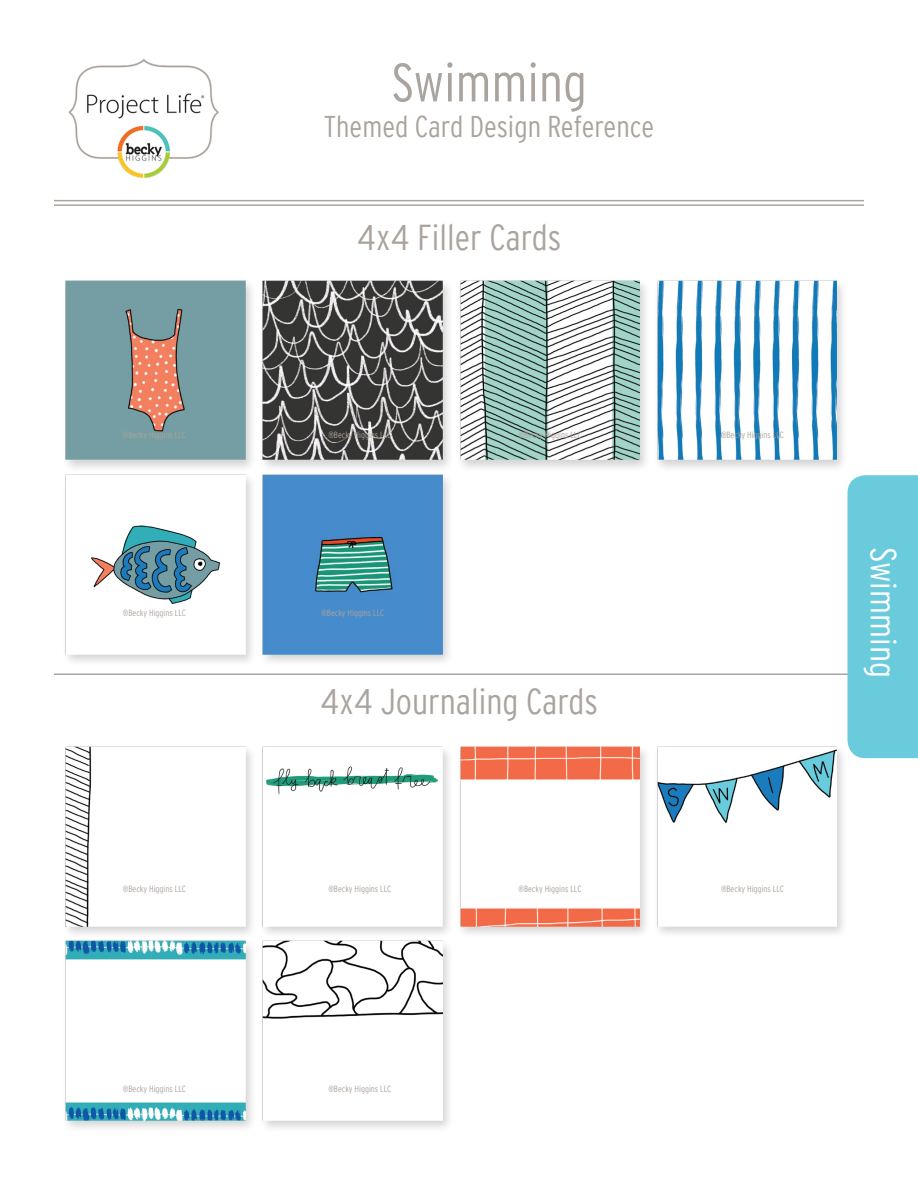
<style>
.page{position:relative;width:918px;height:1188px;background:#fff}
.page>*{position:absolute;margin:0;border:0;box-sizing:border-box;transform-origin:0 0}
.t1{font:54px "Interstate Cond Mono Lgt";color:#aba39d}
.t2{font:36px "Interstate Cond Mono Lgt";color:#aba39d}
.t3{font:36px "Interstate Cond Mono Lgt";color:#fff}
.t4{font:30px "Interstate Cond Mono Lgt";color:#aba39d}
.t5{font:9px "Interstate Cond Mono Lgt";color:#aba39d}
</style>
<div class="page">
<img style="left:68px;top:58px;width:151px;height:120px">
<hr style="left:54px;top:200px;width:810px;height:1px;background:#aba39d">
<hr style="left:54px;top:204px;width:810px;height:2px;background:#aba39d">
<hr style="left:54px;top:674px;width:810px;height:1px;background:#aba39d">
<div style="left:848px;top:475px;width:70px;height:283px;background:#69cbdc"></div>
<div style="left:259px;top:939px;width:195px;height:194px;background:#231f20;opacity:.2"></div>
<img style="left:263px;top:940px;width:180px;height:180px">
<div style="left:62px;top:939px;width:195px;height:194px;background:#231f20;opacity:.2"></div>
<img style="left:66px;top:940px;width:180px;height:180px">
<div style="left:653px;top:744px;width:195px;height:195px;background:#231f20;opacity:.2"></div>
<img style="left:657px;top:746px;width:180px;height:180px">
<div style="left:456px;top:744px;width:195px;height:195px;background:#231f20;opacity:.2"></div>
<img style="left:460px;top:746px;width:180px;height:180px">
<div style="left:259px;top:744px;width:195px;height:195px;background:#231f20;opacity:.2"></div>
<img style="left:263px;top:746px;width:180px;height:180px">
<div style="left:62px;top:744px;width:195px;height:195px;background:#231f20;opacity:.2"></div>
<img style="left:66px;top:746px;width:180px;height:180px">
<div style="left:259px;top:472px;width:195px;height:195px;background:#231f20;opacity:.2"></div>
<img style="left:263px;top:474px;width:180px;height:180px">
<div style="left:62px;top:472px;width:195px;height:195px;background:#231f20;opacity:.2"></div>
<img style="left:66px;top:474px;width:180px;height:180px">
<div style="left:653px;top:278px;width:195px;height:195px;background:#231f20;opacity:.2"></div>
<img style="left:657px;top:280px;width:180px;height:180px">
<div style="left:456px;top:278px;width:195px;height:195px;background:#231f20;opacity:.2"></div>
<img style="left:460px;top:280px;width:180px;height:180px">
<div style="left:259px;top:278px;width:195px;height:195px;background:#231f20;opacity:.2"></div>
<img style="left:263px;top:280px;width:180px;height:180px">
<div style="left:62px;top:278px;width:195px;height:195px;background:#231f20;opacity:.2"></div>
<img style="left:66px;top:280px;width:180px;height:180px">
<h1 class="t1" style="left:391px;top:52px;width:197px">Swimming</h1>
<h3 class="t4" style="left:324px;top:110px;width:332px">Themed Card Design Reference</h3>
<h2 class="t2" style="left:357px;top:217px;width:206px">4x4 Filler Cards</h2>
<p class="t5" style="left:123px;top:430px;width:64px">®Becky Higgins LLC</p>
<p class="t5" style="left:328px;top:430px;width:64px">®Becky Higgins LLC</p>
<p class="t5" style="left:519px;top:430px;width:64px">®Becky Higgins LLC</p>
<p class="t5" style="left:721px;top:430px;width:64px">®Becky Higgins LLC</p>
<p class="t5" style="left:123px;top:607px;width:64px">®Becky Higgins LLC</p>
<p class="t5" style="left:321px;top:607px;width:64px">®Becky Higgins LLC</p>
<h2 class="t2" style="left:320px;top:681px;width:279px">4x4 Journaling Cards</h2>
<p class="t5" style="left:123px;top:883px;width:64px">®Becky Higgins LLC</p>
<p class="t5" style="left:328px;top:883px;width:64px">®Becky Higgins LLC</p>
<p class="t5" style="left:519px;top:883px;width:64px">®Becky Higgins LLC</p>
<p class="t5" style="left:721px;top:883px;width:64px">®Becky Higgins LLC</p>
<p class="t5" style="left:123px;top:1084px;width:64px">®Becky Higgins LLC</p>
<p class="t5" style="left:328px;top:1084px;width:64px">®Becky Higgins LLC</p>
<h2 class="t3" style="left:904px;top:547px;width:132px;rotate:90deg">Swimming</h2>
</div>
